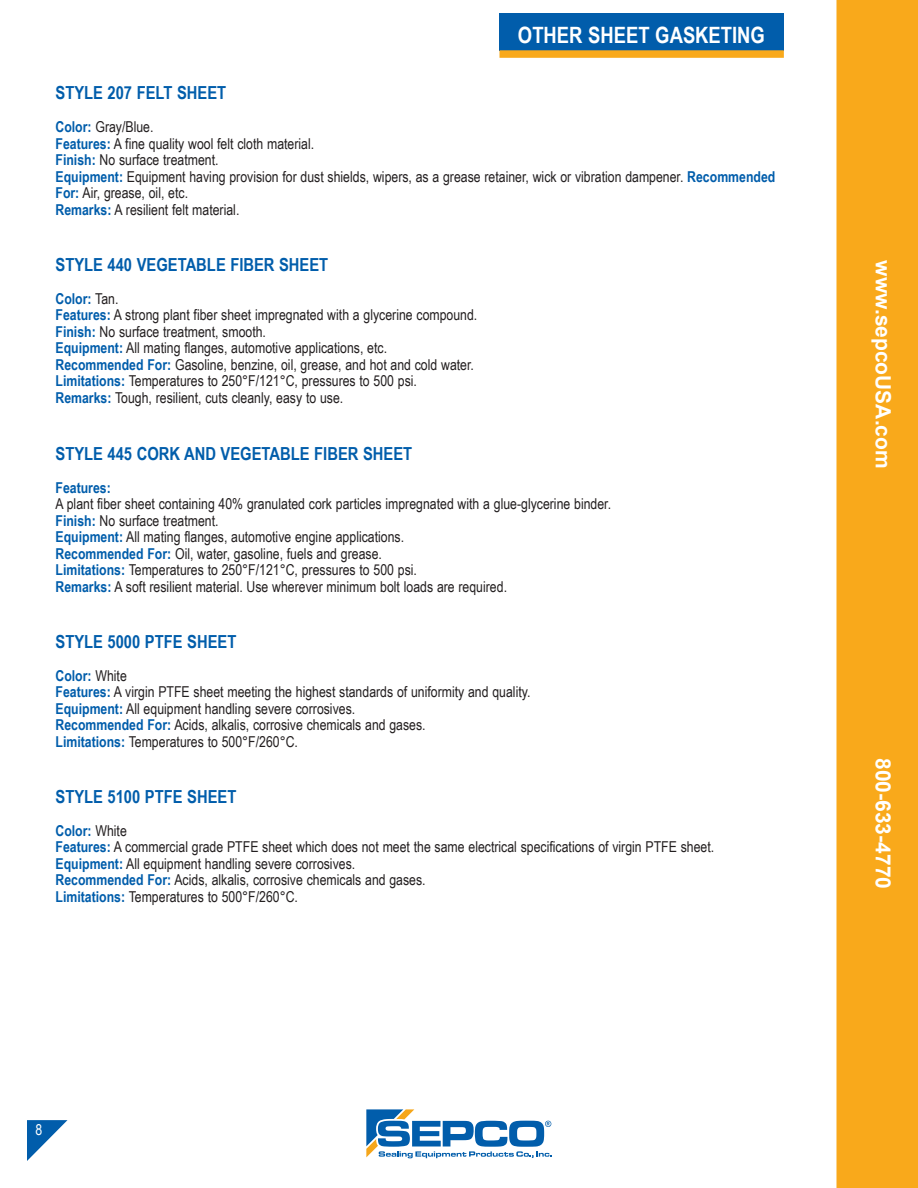
<style>
.page{position:relative;width:918px;height:1188px;background:#fff}
.page>*{position:absolute;margin:0;border:0;box-sizing:border-box;transform-origin:0 0}
.t1{font:700 22.5px "Arial Narrow";color:#fff}
.t2{font:700 21px "Arial";color:#fff}
.t3{font:700 18px "Arial Narrow";color:#015dab}
.t4{font:15px/16.5px "Arial Narrow";color:#231f20}
.t5{font:700 15px "Arial Narrow";color:#015dab}
.t6{font:15px "Arial Narrow";color:#fff}
.s1{font-weight:700;color:#015dab}
.s2{font-weight:400;color:#231f20}
</style>
<div class="page">
<div style="left:837px;top:0;width:81px;height:1188px;background:#f9a91b"></div>
<svg style="left:27px;top:1120px;width:41px;height:41px"></svg>
<svg style="left:366px;top:1109px;width:186px;height:49px"></svg>
<div style="left:500px;top:14px;width:284px;height:37px;background:#015dab"></div>
<div style="left:500px;top:50px;width:284px;height:8px;background:#f9a91b"></div>
<p class="t1" style="left:518px;top:18px;width:249px">OTHER SHEET GASKETING</p>
<p class="t3" style="left:56px;top:79px;width:172px">STYLE 207 FELT SHEET</p>
<p class="t4" style="left:56px;top:118px;width:100px"><span class="s1">Color:</span> Gray/Blue.</p>
<p class="t4" style="left:56px;top:135px;width:260px"><span class="s1">Features:</span> A fine quality wool felt cloth material.</p>
<p class="t4" style="left:56px;top:151px;width:165px"><span class="s1">Finish:</span> No surface treatment.</p>
<p class="t4" style="left:56px;top:168px;width:721px"><span class="s1">Equipment:</span> Equipment having provision for dust shields, wipers, as a grease retainer, wick or vibration dampener. <span class="s1">Recommended<br>For:</span> Air, grease, oil, etc.</p>
<p class="t4" style="left:56px;top:201px;width:185px"><span class="s1">Remarks:</span> A resilient felt material.</p>
<p class="t3" style="left:56px;top:251px;width:274px">STYLE 440 VEGETABLE FIBER SHEET</p>
<p class="t5" style="left:56px;top:287px;width:65px">Color: <span class="s2">Tan.</span></p>
<p class="t4" style="left:56px;top:306px;width:423px"><span class="s1">Features:</span> A strong plant fiber sheet impregnated with a glycerine compound.</p>
<p class="t4" style="left:56px;top:323px;width:212px"><span class="s1">Finish:</span> No surface treatment, smooth.</p>
<p class="t4" style="left:56px;top:339px;width:333px"><span class="s1">Equipment:</span> All mating flanges, automotive applications, etc.</p>
<p class="t4" style="left:56px;top:356px;width:420px"><span class="s1">Recommended For:</span> Gasoline, benzine, oil, grease, and hot and cold water.</p>
<p class="t4" style="left:56px;top:372px;width:363px"><span class="s1">Limitations:</span> Temperatures to 250°F/121°C, pressures to 500 psi.</p>
<p class="t4" style="left:56px;top:389px;width:289px"><span class="s1">Remarks:</span> Tough, resilient, cuts cleanly, easy to use.</p>
<p class="t3" style="left:56px;top:440px;width:358px">STYLE 445 CORK AND VEGETABLE FIBER SHEET</p>
<p class="t5" style="left:56px;top:476px;width:57px">Features:</p>
<p class="t4" style="left:56px;top:495px;width:557px">A plant fiber sheet containing 40% granulated cork particles impregnated with a glue-glycerine binder.</p>
<p class="t4" style="left:56px;top:512px;width:165px"><span class="s1">Finish:</span> No surface treatment.</p>
<p class="t4" style="left:56px;top:528px;width:350px"><span class="s1">Equipment:</span> All mating flanges, automotive engine applications.</p>
<p class="t4" style="left:56px;top:545px;width:328px"><span class="s1">Recommended For:</span> Oil, water, gasoline, fuels and grease.</p>
<p class="t4" style="left:56px;top:561px;width:363px"><span class="s1">Limitations:</span> Temperatures to 250°F/121°C, pressures to 500 psi.</p>
<p class="t4" style="left:56px;top:578px;width:453px"><span class="s1">Remarks:</span> A soft resilient material. Use wherever minimum bolt loads are required.</p>
<p class="t3" style="left:56px;top:628px;width:182px">STYLE 5000 PTFE SHEET</p>
<p class="t5" style="left:56px;top:664px;width:73px">Color: <span class="s2">White</span></p>
<p class="t4" style="left:56px;top:683px;width:476px"><span class="s1">Features:</span> A virgin PTFE sheet meeting the highest standards of uniformity and quality.</p>
<p class="t4" style="left:56px;top:699px;width:301px"><span class="s1">Equipment:</span> All equipment handling severe corrosives.</p>
<p class="t4" style="left:56px;top:716px;width:372px"><span class="s1">Recommended For:</span> Acids, alkalis, corrosive chemicals and gases.</p>
<p class="t4" style="left:56px;top:732px;width:244px"><span class="s1">Limitations:</span> Temperatures to 500°F/260°C.</p>
<p class="t3" style="left:56px;top:783px;width:182px">STYLE 5100 PTFE SHEET</p>
<p class="t5" style="left:56px;top:819px;width:73px">Color: <span class="s2">White</span></p>
<p class="t4" style="left:56px;top:838px;width:660px"><span class="s1">Features:</span> A commercial grade PTFE sheet which does not meet the same electrical specifications of virgin PTFE sheet.<br><span class="s1">Equipment:</span> All equipment handling severe corrosives.</p>
<p class="t4" style="left:56px;top:871px;width:372px"><span class="s1">Recommended For:</span> Acids, alkalis, corrosive chemicals and gases.</p>
<p class="t4" style="left:56px;top:887px;width:244px"><span class="s1">Limitations:</span> Temperatures to 500°F/260°C.</p>
<p class="t6" style="left:35px;top:1119px;width:8px">8</p>
<h2 class="t2" style="left:897px;top:260px;width:210px;rotate:90deg">www.sepcoUSA.com</h2>
<h2 class="t2" style="left:897px;top:758px;width:132px;rotate:90deg">800-633-4770</h2>
</div>
